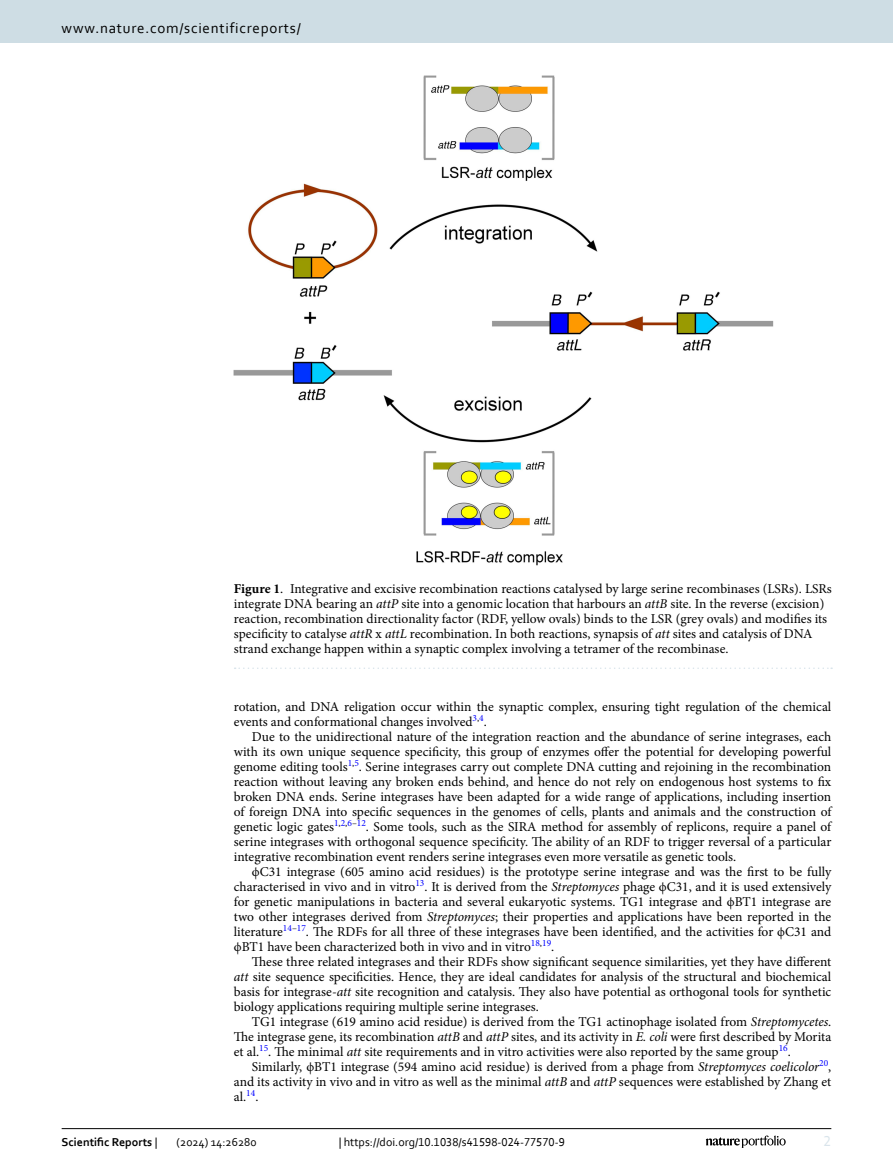
<style>
.page{position:relative;width:893px;height:1174px;background:#fff}
.page>*{position:absolute;margin:0;border:0;box-sizing:border-box;transform-origin:0 0}
.t1{font:15px "Corbel";letter-spacing:.05em;color:#000}
.t2{font:15px "Corbel";color:#d9e4eb}
.Body_Text_Indent{font:13.5px/15px "Minion Pro";color:#000;text-align:justify}
.Figure_Caption{font:13.5px/15px "Minion Pro";letter-spacing:-.005em;color:#000}
.Body_Text{font:13.5px/15px "Minion Pro";color:#000}
.t3{font:12px "Corbel";color:#000}
.t4{font:700 12px "Corbel";color:#000}
.s1{font-weight:700}
.s2{font-style:italic}
.s3{font-weight:400}
</style>
<div class="page">
<img style="left:234px;top:76px;width:540px;height:489px">
<svg style="left:235px;top:667px;width:597px;height:2px"></svg>
<hr style="left:62px;top:1128px;width:769px;height:1px;background:#000">
<svg style="left:706px;top:1135px;width:80px;height:12px"></svg>
<div style="left:0;top:0;width:893px;height:43px;background:#cedde4"></div>
<p class="t1" style="left:62px;top:18px;width:241px">www.nature.com/scientificreports/</p>
<p class="Figure_Caption" style="left:234px;top:581px;width:599px"><span class="s1">Figure 1</span>. Integrative and excisive recombination reactions catalysed by large serine recombinases (LSRs). LSRs integrate DNA bearing an <span class="s2">attP</span> site into a genomic location that harbours an <span class="s2">attB</span> site. In the reverse (excision) reaction, recombination directionality factor (RDF, yellow ovals) binds to the LSR (grey ovals) and modifies its specificity to catalyse <span class="s2">attR</span> x <span class="s2">attL</span> recombination. In both reactions, synapsis of <span class="s2">att</span> sites and catalysis of DNA strand exchange happen within a synaptic complex involving a tetramer of the recombinase.</p>
<p class="Body_Text" style="left:234px;top:699px;width:599px">rotation, and DNA religation occur within the synaptic complex, ensuring tight regulation of the chemical events and conformational changes involved<sup>3</sup><sup>,</sup><sup>4</sup>.</p>
<p class="Body_Text_Indent" style="left:234px;top:729px;width:599px;text-indent:18px">Due to the unidirectional nature of the integration reaction and the abundance of serine integrases, each with its own unique sequence specificity, this group of enzymes offer the potential for developing powerful genome editing tools<sup>1</sup><sup>,</sup><sup>5</sup>. Serine integrases carry out complete DNA cutting and rejoining in the recombination reaction without leaving any broken ends behind, and hence do not rely on endogenous host systems to fix broken DNA ends. Serine integrases have been adapted for a wide range of applications, including insertion of foreign DNA into specific sequences in the genomes of cells, plants and animals and the construction of genetic logic gates<sup>1</sup><sup>,</sup><sup>2</sup><sup>,</sup><sup>6</sup><sup>–</sup><sup>12</sup>. Some tools, such as the SIRA method for assembly of replicons, require a panel of serine integrases with orthogonal sequence specificity. The ability of an RDF to trigger reversal of a particular integrative recombination event renders serine integrases even more versatile as genetic tools.</p>
<p class="Body_Text_Indent" style="left:234px;top:864px;width:599px;text-indent:18px">ϕC31 integrase (605 amino acid residues) is the prototype serine integrase and was the first to be fully characterised in vivo and in vitro<sup>13</sup>. It is derived from the <span class="s2">Streptomyces</span> phage ϕC31, and it is used extensively for genetic manipulations in bacteria and several eukaryotic systems. TG1 integrase and ϕBT1 integrase are two other integrases derived from <span class="s2">Streptomyces</span>; their properties and applications have been reported in the literature<sup>14</sup><sup>–</sup><sup>17</sup>. The RDFs for all three of these integrases have been identified, and the activities for ϕC31 and ϕBT1 have been characterized both in vivo and in vitro<sup>18</sup><sup>,</sup><sup>19</sup>.</p>
<p class="Body_Text_Indent" style="left:234px;top:954px;width:599px;text-indent:18px">These three related integrases and their RDFs show significant sequence similarities, yet they have different <span class="s2">att</span> site sequence specificities. Hence, they are ideal candidates for analysis of the structural and biochemical basis for integrase-<span class="s2">att</span> site recognition and catalysis. They also have potential as orthogonal tools for synthetic biology applications requiring multiple serine integrases.</p>
<p class="Body_Text_Indent" style="left:234px;top:1014px;width:599px;text-indent:18px">TG1 integrase (619 amino acid residue) is derived from the TG1 actinophage isolated from <span class="s2">Streptomycetes</span>.<br>The integrase gene, its recombination <span class="s2">attB</span> and <span class="s2">attP</span> sites, and its activity in <span class="s2">E. coli</span> were first described by Morita et al.<sup>15</sup>. The minimal <span class="s2">att</span> site requirements and in vitro activities were also reported by the same group<sup>16</sup>.</p>
<p class="Body_Text_Indent" style="left:234px;top:1059px;width:599px;text-indent:18px">Similarly, ϕBT1 integrase (594 amino acid residue) is derived from a phage from <span class="s2">Streptomyces coelicolor</span><sup>20</sup>, and its activity in vivo and in vitro as well as the minimal <span class="s2">attB</span> and <span class="s2">attP</span> sequences were established by Zhang et al.<sup>14</sup>.</p>
<p class="t4" style="left:62px;top:1134px;width:97px">Scientific Reports <span class="s3">|</span></p>
<p class="t3" style="left:177px;top:1134px;width:81px">(2024) 14:26280</p>
<p class="t3" style="left:339px;top:1134px;width:228px">| https://doi.org/10.1038/s41598-024-77570-9</p>
<p class="t2" style="left:824px;top:1132px;width:9px">2</p>
</div>
